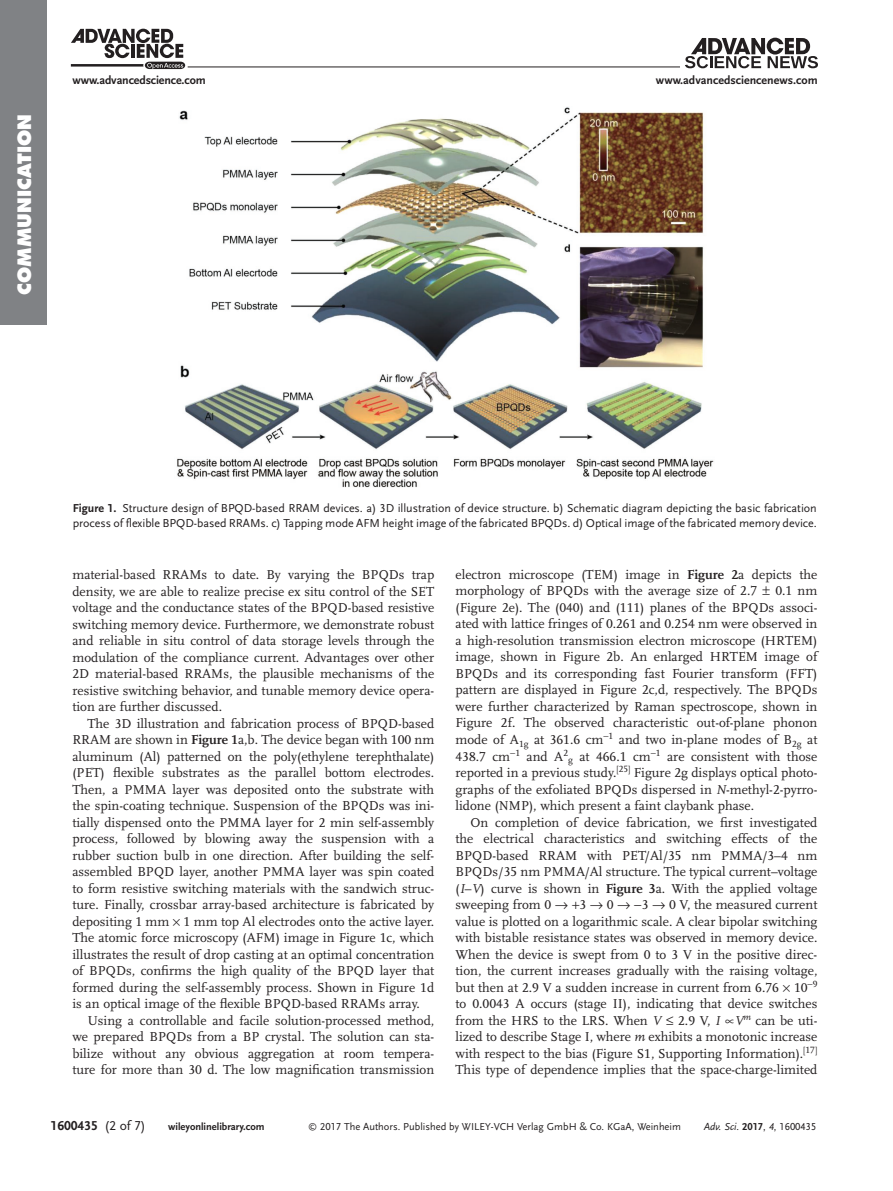
<style>
.page{position:relative;width:893px;height:1191px;background:#fff}
.page>*{position:absolute;margin:0;border:0;box-sizing:border-box;transform-origin:0 0}
.t1{font:800 18px "Futura";letter-spacing:.005em;color:#fff}
.t2{font:13.5px/16.5px "Scala LF";color:#231f20;text-align:justify}
.t3{font:700 13.5px "Scala Sans LF";color:#231f20}
.t4{font:12px/14.2px "Scala Sans LF";color:#231f20}
.t5{font:700 12px "Scala Sans LF";color:#231f20}
.t6{font:10.5px "Scala Sans LF";color:#231f20}
.t7{font:700 10.5px "Scala Sans LF";color:#231f20}
.t8{font:italic 10.5px "Scala Sans LF";color:#231f20}
.s1{font-weight:700}
.s2{font-style:italic}
.s3{font-weight:400}
.s4{font-size:9px}
.s5{font-weight:700;font-style:normal}
.s6{font-style:normal}
</style>
<div class="page">
<div style="left:0;top:0;width:46px;height:325px;background:#808285"></div>
<svg style="left:71px;top:29px;width:114px;height:40px"></svg>
<hr style="left:188px;top:67px;width:492px;height:1px;background:#231f20">
<svg style="left:685px;top:38px;width:133px;height:30px"></svg>
<img style="left:177px;top:107px;width:537px;height:381px">
<h1 class="t1" style="left:13px;top:295px;width:183px;rotate:-90deg">Communication</h1>
<p class="t5" style="left:73px;top:73px;width:135px">www.advancedscience.com</p>
<p class="t5" style="left:656px;top:73px;width:163px">www.advancedsciencenews.com</p>
<p class="t4" style="left:73px;top:501px;width:746px"><span class="s1">Figure 1.</span> Structure design of BPQD-based RRAM devices. a) 3D illustration of device structure. b) Schematic diagram depicting the basic fabrication process of flexible BPQD-based RRAMs. c) Tapping mode AFM height image of the fabricated BPQDs. d) Optical image of the fabricated memory device.</p>
<p class="t2" style="left:72px;top:566px;width:363px">material-based RRAMs to date. By varying the BPQDs trap density, we are able to realize precise ex situ control of the SET voltage and the conductance states of the BPQD-based resistive switching memory device. Furthermore, we demonstrate robust and reliable in situ control of data storage levels through the modulation of the compliance current. Advantages over other 2D material-based RRAMs, the plausible mechanisms of the resistive switching behavior, and tunable memory device opera&shy;tion are further discussed.</p>
<p class="t2" style="left:72px;top:715px;width:363px;text-indent:15px">The 3D illustration and fabrication process of BPQD-based RRAM are shown in <span class="s1">Figure 1</span>a,b. The device began with 100 nm aluminum (Al) patterned on the poly(ethylene terephthalate) (PET) flexible substrates as the parallel bottom electrodes.<br>Then, a PMMA layer was deposited onto the substrate with the spin-coating technique. Suspension of the BPQDs was ini&shy;tially dispensed onto the PMMA layer for 2 min self-assembly process, followed by blowing away the suspension with a rubber suction bulb in one direction. After building the self&shy;assembled BPQD layer, another PMMA layer was spin coated to form resistive switching materials with the sandwich struc&shy;ture. Finally, crossbar array-based architecture is fabricated by depositing 1 mm 1 mm top Al electrodes onto the active layer.<br>The atomic force microscopy (AFM) image in Figure 1c, which illustrates the result of drop casting at an optimal concentration of BPQDs, confirms the high quality of the BPQD layer that formed during the self-assembly process. Shown in Figure 1d is an optical image of the flexible BPQD-based RRAMs array.</p>
<p class="t2" style="left:72px;top:1012px;width:363px;text-indent:15px">Using a controllable and facile solution-processed method, we prepared BPQDs from a BP crystal. The solution can sta&shy;bilize without any obvious aggregation at room tempera&shy;ture for more than 30 d. The low magnification transmission</p>
<p class="t2" style="left:456px;top:566px;width:363px">electron microscope (TEM) image in <span class="s1">Figure 2</span>a depicts the morphology of BPQDs with the average size of 2.7</p>
<p class="t2" style="left:456px;top:583px;width:363px;text-indent:320px">0.1 nm (Figure 2e). The (040) and (111) planes of the BPQDs associ&shy;ated with lattice fringes of 0.261 and 0.254 nm were observed in a high-resolution transmission electron microscope (HRTEM) image, shown in Figure 2b. An enlarged HRTEM image of BPQDs and its corresponding fast Fourier transform (FFT) pattern are displayed in Figure 2c,d, respectively. The BPQDs were further characterized by Raman spectroscope, shown in Figure 2f. The observed characteristic out-of-plane phonon mode of A<sub>1g</sub> at 361.6 cm−<sup>1</sup> and two in-plane modes of B<sub>2g</sub> at 438.7 cm−<sup>1</sup> and A<sup>2</sup><sub>g</sub> at 466.1 cm−<sup>1</sup> are consistent with those reported in a previous study.<sup>[25]</sup> Figure 2g displays optical photo&shy;graphs of the exfoliated BPQDs dispersed in <span class="s2">N</span>-methyl-2-pyrro&shy;lidone (NMP), which present a faint claybank phase.</p>
<p class="t2" style="left:456px;top:814px;width:363px;text-indent:15px">On completion of device fabrication, we first investigated the electrical characteristics and switching effects of the BPQD-based RRAM with PET/Al/35 nm PMMA/3–4 nm BPQDs/35 nm PMMA/Al structure. The typical current–voltage (<span class="s2">I</span>–<span class="s2">V</span>) curve is shown in <span class="s1">Figure 3</span>a. With the applied voltage sweeping from 0 → 3 → 0 → −3 → 0 V, the measured current value is plotted on a logarithmic scale. A clear bipolar switching with bistable resistance states was observed in memory device.<br>When the device is swept from 0 to 3 V in the positive direc&shy;tion, the current increases gradually with the raising voltage, but then at 2.9 V a sudden increase in current from 6.76 10−<sup>9 </sup>to 0.0043 A occurs (stage II), indicating that device switches from the HRS to the LRS. When <span class="s2">V</span> ≤ 2.9 V, <span class="s2">I</span> ∝<span class="s2">V</span><sup>m</sup> can be uti&shy;lized to describe Stage I, where <span class="s2">m</span> exhibits a monotonic increase with respect to the bias (Figure S1, Supporting Information).<sup>[17] </sup>This type of dependence implies that the space-charge-limited</p>
<p class="t3" style="left:51px;top:1118px;width:97px">1600435 <span class="s3">(2 of 7)</span></p>
<p class="t7" style="left:168px;top:1121px;width:98px">wileyonlinelibrary.com</p>
<p class="t6" style="left:308px;top:1121px;width:374px"><span class="s4">©</span> 2017 The Authors. Published by WILEY-VCH Verlag GmbH &amp; Co. KGaA, Weinheim</p>
<p class="t8" style="left:704px;top:1121px;width:114px">Adv. Sci. <span class="s5">2017</span><span class="s6">,</span> 4<span class="s6">, 1600435</span></p>
</div>
